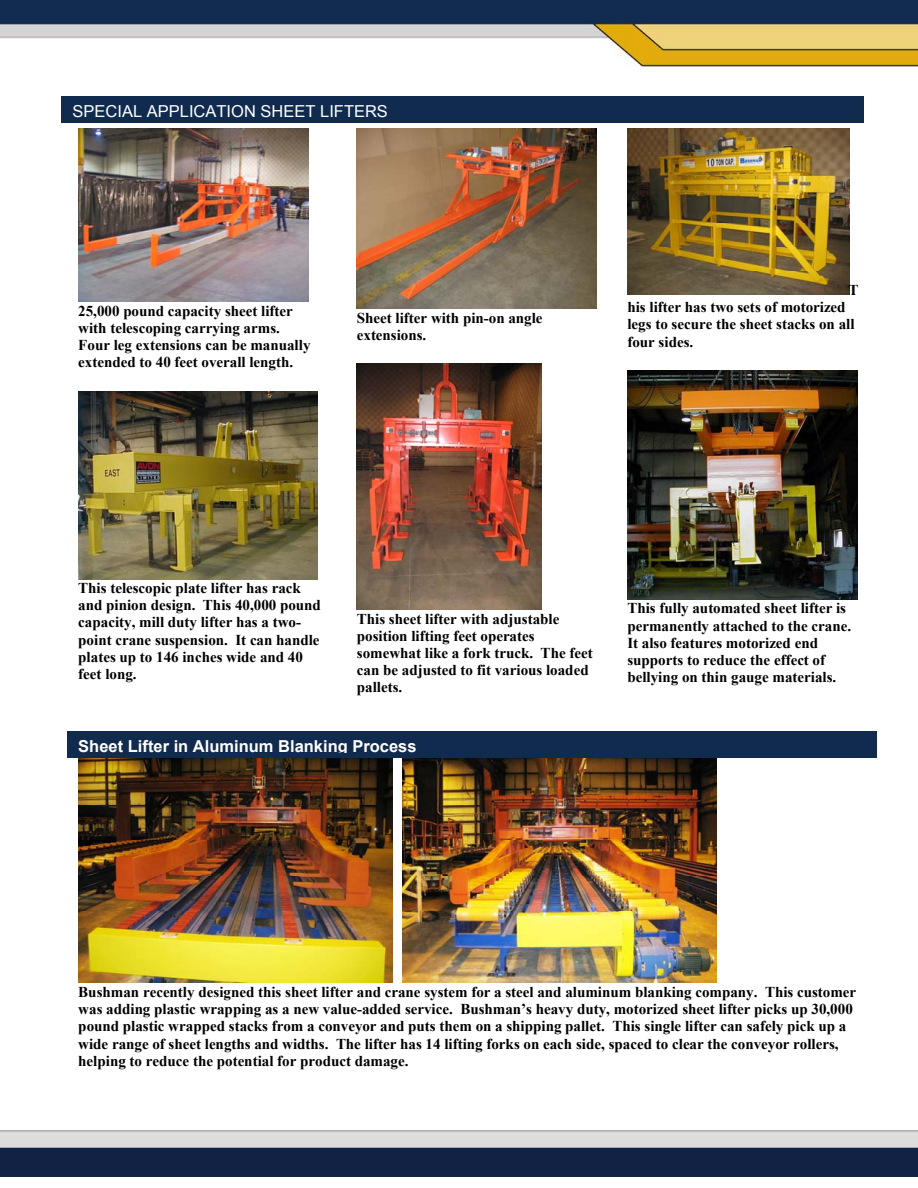
<style>
.page{position:relative;width:918px;height:1188px;background:#fff}
.page>*{position:absolute;margin:0;border:0;box-sizing:border-box;transform-origin:0 0}
.t1{font:700 16.5px "Arial";color:#fff}
.t2{font:16.5px "Arial";color:#fff}
.t3{font:700 15px/17.2px "Times New Roman";color:#000}
</style>
<div class="page">
<img style="left:0;top:0;width:918px;height:67px">
<img style="left:0;top:1130px;width:918px;height:46px">
<div style="left:62px;top:96px;width:802px;height:27px;background:#102b4e"></div>
<img style="left:78px;top:129px;width:231px;height:173px">
<img style="left:78px;top:391px;width:240px;height:188px">
<img style="left:357px;top:129px;width:240px;height:180px">
<img style="left:357px;top:364px;width:184px;height:246px">
<img style="left:627px;top:129px;width:222px;height:166px">
<img style="left:627px;top:370px;width:230px;height:229px">
<img style="left:78px;top:758px;width:314px;height:225px">
<img style="left:402px;top:758px;width:314px;height:225px">
<div style="left:68px;top:731px;width:810px;height:27px;background:#102b4e"></div>
<p class="t2" style="left:73px;top:101px;width:317px">SPECIAL APPLICATION SHEET LIFTERS</p>
<p class="t3" style="left:78px;top:302px;width:234px">25,000 pound capacity sheet lifter with telescoping carrying arms.<br>Four leg extensions can be manually extended to 40 feet overall length.</p>
<p class="t3" style="left:357px;top:309px;width:187px">Sheet lifter with pin-on angle extensions.</p>
<p class="t3" style="left:849px;top:281px;width:12px">T</p>
<p class="t3" style="left:627px;top:298px;width:229px">his lifter has two sets of motorized legs to secure the sheet stacks on all four sides.</p>
<p class="t3" style="left:78px;top:579px;width:244px">This telescopic plate lifter has rack and pinion design. This 40,000 pound capacity, mill duty lifter has a two&shy;point crane suspension. It can handle plates up to 146 inches wide and 40 feet long.</p>
<p class="t3" style="left:357px;top:610px;width:237px">This sheet lifter with adjustable position lifting feet operates somewhat like a fork truck. The feet can be adjusted to fit various loaded pallets.</p>
<p class="t1" style="left:78px;top:735px;width:340px">Sheet Lifter in Aluminum Blanking Process</p>
<p class="t3" style="left:627px;top:599px;width:225px">This fully automated sheet lifter is permanently attached to the crane.<br>It also features motorized end supports to reduce the effect of bellying on thin gauge materials.</p>
<p class="t3" style="left:78px;top:983px;width:779px">Bushman recently designed this sheet lifter and crane system for a steel and aluminum blanking company. This customer was adding plastic wrapping as a new value-added service. Bushman’s heavy duty, motorized sheet lifter picks up 30,000 pound plastic wrapped stacks from a conveyor and puts them on a shipping pallet. This single lifter can safely pick up a wide range of sheet lengths and widths. The lifter has 14 lifting forks on each side, spaced to clear the conveyor rollers, helping to reduce the potential for product damage.</p>
</div>
